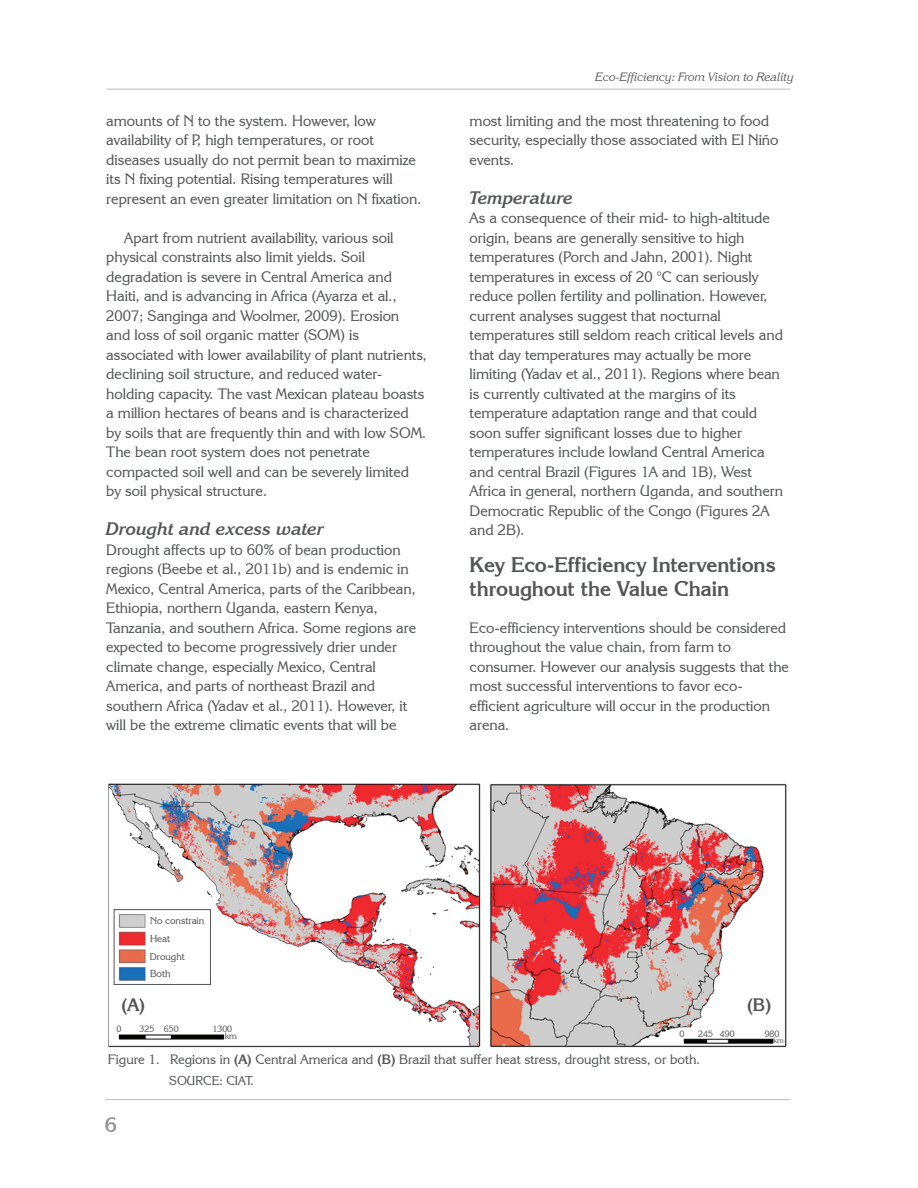
<style>
.page{position:relative;width:918px;height:1188px;background:#fff}
.page>*{position:absolute;margin:0;border:0;box-sizing:border-box;transform-origin:0 0}
.t1{font:700 21px/24px "Korinna IT Cby BT";letter-spacing:-.005em;color:#545557}
.t2{font:700 21px "Korinna IT Cby BT";color:#939598}
.t3{font:italic 700 18px "Korinna IT Cby BT";color:#545557}
.t4{font:700 18px "Korinna IT Cby BT";color:#545557}
.t5{font:15px/19.5px "Korinna IT Cby BT";color:#545557}
.t6{font:13.5px "Korinna IT Cby BT";color:#545557}
.t7{font:12.75px "Korinna IT Cby BT";color:#545557}
.t8{font:italic 12px "Korinna IT Cby BT";color:#545557}
.t9{font:9.9px/17.7px "Korinna IT Cby BT";color:#545557}
.t10{font:9px/6.6px "Korinna IT Cby BT";color:#545557}
.t11{font:7.5px "Korinna IT Cby BT";color:#545557}
.s1{font-weight:700}
</style>
<div class="page">
<hr style="left:105px;top:1099px;width:685px;height:1px;background:#bcbdc0">
<hr style="left:106px;top:89px;width:684px;height:1px;background:#bcbdc0">
<img style="left:108px;top:783px;width:679px;height:265px">
<div style="left:114px;top:909px;width:97px;height:76px;border:1px solid #545557"></div>
<p class="t5" style="left:106px;top:111px;width:317px">amounts of N to the system. However, low availability of P, high temperatures, or root diseases usually do not permit bean to maximize its N fixing potential. Rising temperatures will represent an even greater limitation on N fixation.</p>
<p class="t5" style="left:106px;top:228px;width:322px;text-indent:18px">Apart from nutrient availability, various soil physical constraints also limit yields. Soil degradation is severe in Central America and Haiti, and is advancing in Africa (Ayarza et al., 2007; Sanginga and Woolmer, 2009). Erosion<br>and loss of soil organic matter (SOM) is associated with lower availability of plant nutrients, declining soil structure, and reduced water&shy;holding capacity. The vast Mexican plateau boasts a million hectares of beans and is characterized by soils that are frequently thin and with low SOM.<br>The bean root system does not penetrate compacted soil well and can be severely limited by soil physical structure.</p>
<p class="t3" style="left:106px;top:518px;width:219px">Drought and excess water</p>
<p class="t5" style="left:106px;top:540px;width:311px">Drought affects up to 60% of bean production regions (Beebe et al., 2011b) and is endemic in Mexico, Central America, parts of the Caribbean, Ethiopia, northern Uganda, eastern Kenya, Tanzania, and southern Africa. Some regions are expected to become progressively drier under climate change, especially Mexico, Central America, and parts of northeast Brazil and southern Africa (Yadav et al., 2011). However, it will be the extreme climatic events that will be</p>
<p class="t8" style="left:596px;top:70px;width:200px">Eco-Efficiency: From Vision to Reality</p>
<p class="t5" style="left:470px;top:111px;width:310px">most limiting and the most threatening to food security, especially those associated with El Niño events.</p>
<p class="t3" style="left:470px;top:186px;width:105px">Temperature</p>
<p class="t5" style="left:470px;top:208px;width:315px">As a consequence of their mid- to high-altitude origin, beans are generally sensitive to high temperatures (Porch and Jahn, 2001). Night temperatures in excess of 20 °C can seriously reduce pollen fertility and pollination. However, current analyses suggest that nocturnal temperatures still seldom reach critical levels and that day temperatures may actually be more limiting (Yadav et al., 2011). Regions where bean is currently cultivated at the margins of its temperature adaptation range and that could soon suffer significant losses due to higher temperatures include lowland Central America and central Brazil (Figures 1A and 1B), West Africa in general, northern Uganda, and southern Democratic Republic of the Congo (Figures 2A and 2B).</p>
<h1 class="t1" style="left:470px;top:552px;width:308px">Key Eco-Efficiency Interventions throughout the Value Chain</h1>
<p class="t5" style="left:470px;top:618px;width:321px">Eco-efficiency interventions should be considered throughout the value chain, from farm to consumer. However our analysis suggests that the most successful interventions to favor eco&shy;efficient agriculture will occur in the production arena.</p>
<p class="t9" style="left:150px;top:912px;width:56px">No constrain<br>Heat<br>Drought<br>Both</p>
<p class="t4" style="left:121px;top:994px;width:26px">(A)</p>
<p class="t4" style="left:747px;top:994px;width:26px">(B)</p>
<p class="t10" style="left:116px;top:1026px;width:6px">0</p>
<p class="t10" style="left:139px;top:1026px;width:41px">325 650</p>
<p class="t10" style="left:225px;top:1026px;width:14px;text-indent:-12px">1300 km</p>
<p class="t10" style="left:680px;top:1030px;width:6px">0</p>
<p class="t10" style="left:698px;top:1030px;width:38px">245 490</p>
<p class="t10" style="left:765px;top:1030px;width:16px">980</p>
<p class="t11" style="left:774px;top:1036px;width:12px">km</p>
<p class="t6" style="left:108px;top:1051px;width:594px">Figure 1. Regions in <span class="s1">(A)</span> Central America and <span class="s1">(B)</span> Brazil that suffer heat stress, drought stress, or both.</p>
<p class="t7" style="left:169px;top:1073px;width:86px">SOURCE: CIAT.</p>
<h1 class="t2" style="left:105px;top:1112px;width:14px">6</h1>
</div>
